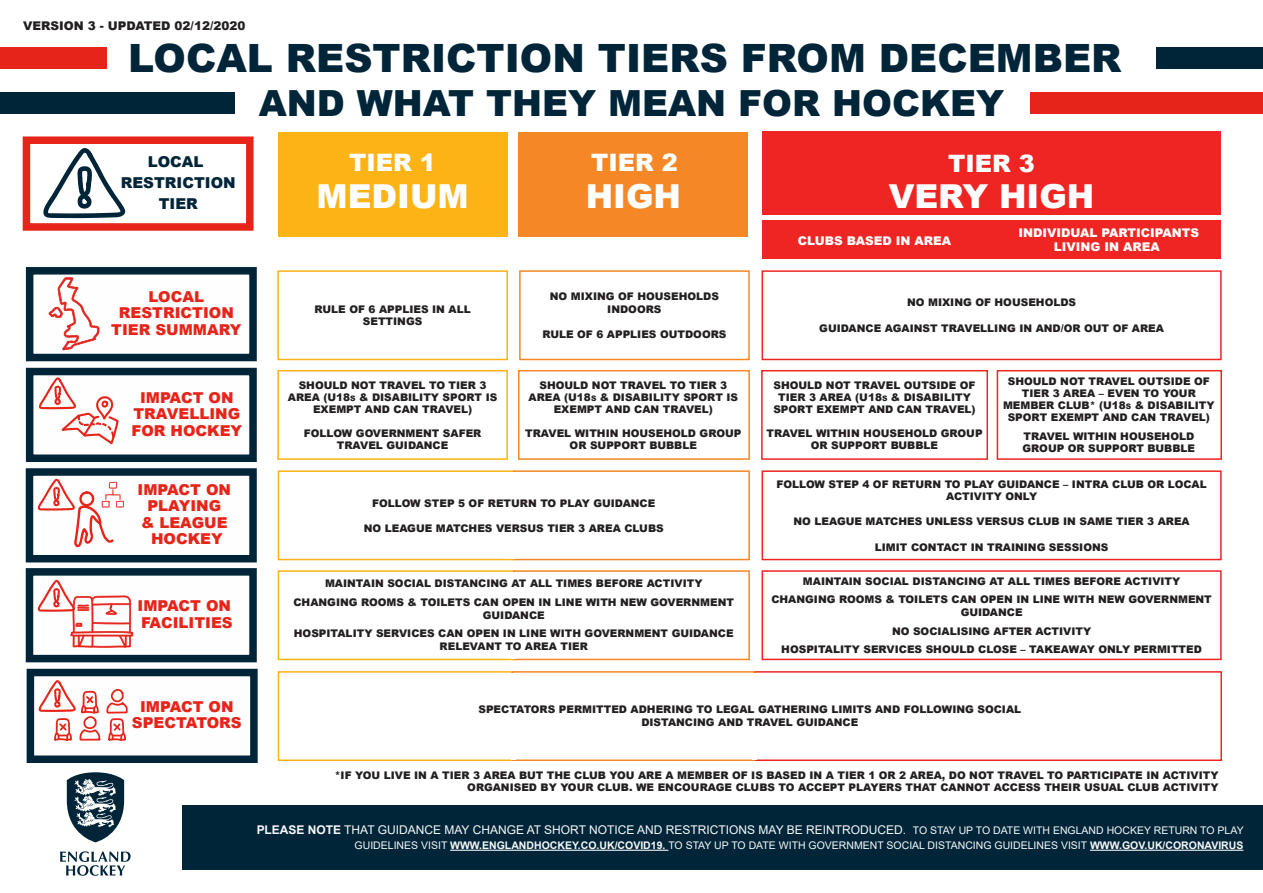
<style>
.page{position:relative;width:1263px;height:893px;background:#fff}
.page>*{position:absolute;margin:0;border:0;box-sizing:border-box;transform-origin:0 0}
.t1{font:900 39px "Arial";color:#002539}
.t2{font:900 36px "Arial";color:#002539}
.t3{font:900 33px "Arial";color:#fff}
.t4{font:900 24px "Arial";color:#fff}
.t5{font:900 15px/16.5px "Arial";color:#e72419;text-align:center}
.t6{font:900 15px/21px "Arial";color:#002539;text-align:center}
.t7{font:12px "Arial";color:#fff}
.t8{font:900 12px/14.4px "Arial";color:#fff;text-align:center}
.t9{font:900 12px "Arial";color:#231f20}
.t10{font:900 10.5px/12px "Arial";color:#231f20;text-align:center}
.t11{font:10.5px "Arial";color:#fff}
.s1{font-size:7.5px}
.s2{font-weight:700}
.s3{font-size:10.5px}
</style>
<div class="page">
<div style="left:0;top:47px;width:106px;height:21px;background:#e72419"></div>
<div style="left:1157px;top:47px;width:106px;height:21px;background:#002539"></div>
<div style="left:1030px;top:93px;width:233px;height:21px;background:#e72419"></div>
<div style="left:0;top:93px;width:235px;height:21px;background:#002539"></div>
<div style="left:26px;top:267px;width:231px;height:94px;background:#fefefe;border:8px solid #002539"></div>
<div style="left:277px;top:270px;width:231px;height:90px;border:2px solid #fbb316"></div>
<div style="left:519px;top:270px;width:231px;height:90px;border:2px solid #f58726"></div>
<div style="left:761px;top:270px;width:461px;height:90px;border:2px solid #ee2523"></div>
<div style="left:761px;top:470px;width:461px;height:90px;border:2px solid #ee2523"></div>
<div style="left:761px;top:570px;width:461px;height:90px;border:2px solid #ee2523"></div>
<svg style="left:49px;top:277px;width:51px;height:73px"></svg>
<div style="left:183px;top:805px;width:1080px;height:65px;background:#002539"></div>
<hr style="left:450px;top:850px;width:218px;height:1px;background:#fff">
<hr style="left:1090px;top:850px;width:153px;height:1px;background:#fff">
<svg style="left:60px;top:851px;width:71px;height:25px"></svg>
<svg style="left:67px;top:772px;width:57px;height:70px"></svg>
<div style="left:26px;top:368px;width:231px;height:94px;background:#fefefe;border:8px solid #002539"></div>
<div style="left:277px;top:370px;width:231px;height:90px;border:2px solid #fbb316"></div>
<div style="left:518px;top:370px;width:232px;height:90px;border:2px solid #f58726"></div>
<div style="left:761px;top:370px;width:227px;height:90px;border:2px solid #ee2523"></div>
<div style="left:997px;top:370px;width:225px;height:90px;border:2px solid #ee2523"></div>
<svg style="left:39px;top:377px;width:80px;height:68px"></svg>
<div style="left:26px;top:468px;width:231px;height:94px;background:#fefefe;border:8px solid #002539"></div>
<div style="left:278px;top:470px;width:237px;height:90px;border:2px solid #fbb316"></div>
<div style="left:513px;top:470px;width:237px;height:90px;border:2px solid #f58726"></div>
<div style="left:26px;top:568px;width:231px;height:94px;background:#fefefe;border:8px solid #002539"></div>
<svg style="left:37px;top:479px;width:87px;height:68px"></svg>
<div style="left:27px;top:669px;width:231px;height:94px;background:#fefefe;border:8px solid #002539"></div>
<div style="left:762px;top:132px;width:459px;height:104px;background:#ee2523"></div>
<div style="left:278px;top:132px;width:229px;height:105px;background:#fbb316"></div>
<div style="left:519px;top:132px;width:229px;height:105px;background:#f58726"></div>
<div style="left:23px;top:136px;width:231px;height:95px;border:8px solid #e72419"></div>
<svg style="left:43px;top:148px;width:83px;height:70px"></svg>
<div style="left:762px;top:220px;width:459px;height:39px;background:#ee2523"></div>
<div style="left:758px;top:215px;width:468px;height:5px;background:#fff"></div>
<svg style="left:38px;top:680px;width:90px;height:61px"></svg>
<svg style="left:37px;top:580px;width:96px;height:68px"></svg>
<div style="left:511px;top:472px;width:5px;height:87px;background:#fff"></div>
<div style="left:278px;top:570px;width:237px;height:90px;border:2px solid #fbb316"></div>
<div style="left:513px;top:570px;width:237px;height:90px;border:2px solid #f58726"></div>
<div style="left:511px;top:572px;width:5px;height:87px;background:#fff"></div>
<div style="left:754px;top:671px;width:468px;height:90px;border:2px solid #ee2523"></div>
<div style="left:278px;top:671px;width:235px;height:90px;border:2px solid #fbb316"></div>
<div style="left:512px;top:671px;width:243px;height:90px;border:2px solid #f58726"></div>
<div style="left:511px;top:673px;width:5px;height:86px;background:#fff"></div>
<div style="left:752px;top:673px;width:5px;height:86px;background:#fff"></div>
<p class="t9" style="left:23px;top:17px;width:224px">VERSION 3 - UPDATED 02/12/2020</p>
<h1 class="t1" style="left:128px;top:30px;width:995px">LOCAL RESTRICTION TIERS FROM DECEMBER</h1>
<h2 class="t2" style="left:259px;top:77px;width:747px">AND WHAT THEY MEAN FOR HOCKEY</h2>
<h3 class="t4" style="left:349px;top:145px;width:88px">TIER 1</h3>
<h3 class="t4" style="left:591px;top:145px;width:88px">TIER 2</h3>
<h3 class="t6" style="left:148px;top:150px;width:57px">LOCAL</h3>
<h3 class="t4" style="left:948px;top:146px;width:88px">TIER 3</h3>
<h3 class="t6" style="left:121px;top:171px;width:116px">RESTRICTION<br>TIER</h3>
<p class="t8" style="left:798px;top:233px;width:155px">CLUBS BASED IN AREA</p>
<p class="t8" style="left:1018px;top:225px;width:182px">INDIVIDUAL PARTICIPANTS<br>LIVING IN AREA</p>
<h3 class="t3" style="left:586px;top:172px;width:97px">HIGH</h3>
<h3 class="t3" style="left:889px;top:173px;width:207px">VERY HIGH</h3>
<h3 class="t3" style="left:317px;top:172px;width:154px">MEDIUM</h3>
<h3 class="t5" style="left:111px;top:288px;width:132px">LOCAL<br>RESTRICTION<br>TIER SUMMARY</h3>
<h3 class="t5" style="left:131px;top:388px;width:112px">IMPACT ON<br>TRAVELLING<br>FOR HOCKEY</h3>
<h3 class="t5" style="left:138px;top:481px;width:95px">IMPACT ON<br>PLAYING<br>&amp; LEAGUE<br>HOCKEY</h3>
<h3 class="t5" style="left:138px;top:597px;width:97px;text-align:left">IMPACT ON<br>FACILITIES</h3>
<p class="t10" style="left:315px;top:302px;width:158px;line-height:12.6px">RULE OF 6 APPLIES IN ALL<br>SETTINGS</p>
<p class="t10" style="left:288px;top:379px;width:211px">SHOULD NOT TRAVEL TO TIER 3<br>AREA (U18<span class="s1">S</span> &amp; DISABILITY SPORT IS<br>EXEMPT AND CAN TRAVEL)</p>
<p class="t10" style="left:304px;top:427px;width:179px">FOLLOW GOVERNMENT SAFER<br>TRAVEL GUIDANCE</p>
<p class="t10" style="left:550px;top:290px;width:171px;line-height:12.6px">NO MIXING OF HOUSEHOLDS<br>INDOORS</p>
<p class="t10" style="left:542px;top:328px;width:186px">RULE OF 6 APPLIES OUTDOORS</p>
<p class="t10" style="left:528px;top:379px;width:211px">SHOULD NOT TRAVEL TO TIER 3<br>AREA (U18<span class="s1">S</span> &amp; DISABILITY SPORT IS<br>EXEMPT AND CAN TRAVEL)</p>
<p class="t10" style="left:525px;top:427px;width:218px">TRAVEL WITHIN HOUSEHOLD GROUP<br>OR SUPPORT BUBBLE</p>
<p class="t10" style="left:372px;top:496px;width:285px">FOLLOW STEP 5 OF RETURN TO PLAY GUIDANCE</p>
<p class="t10" style="left:364px;top:522px;width:302px">NO LEAGUE MATCHES VERSUS TIER 3 AREA CLUBS</p>
<p class="t10" style="left:293px;top:574px;width:442px;line-height:18.6px">MAINTAIN SOCIAL DISTANCING AT ALL TIMES BEFORE ACTIVITY<br>CHANGING ROOMS &amp; TOILETS CAN OPEN IN LINE WITH NEW GOVERNMENT</p>
<p class="t10" style="left:294px;top:605px;width:441px;line-height:18.6px">GUIDANCE<br>HOSPITALITY SERVICES CAN OPEN IN LINE WITH GOVERNMENT GUIDANCE</p>
<p class="t10" style="left:440px;top:640px;width:150px">RELEVANT TO AREA TIER</p>
<p class="t10" style="left:907px;top:296px;width:171px">NO MIXING OF HOUSEHOLDS</p>
<p class="t10" style="left:819px;top:322px;width:346px">GUIDANCE AGAINST TRAVELLING IN AND/OR OUT OF AREA</p>
<p class="t10" style="left:773px;top:379px;width:204px">SHOULD NOT TRAVEL OUTSIDE OF<br>TIER 3 AREA (U18<span class="s1">S</span> &amp; DISABILITY<br>SPORT EXEMPT AND CAN TRAVEL)</p>
<p class="t10" style="left:766px;top:427px;width:218px">TRAVEL WITHIN HOUSEHOLD GROUP<br>OR SUPPORT BUBBLE</p>
<p class="t10" style="left:1003px;top:375px;width:213px">SHOULD NOT TRAVEL OUTSIDE OF<br>TIER 3 AREA – EVEN TO YOUR<br>MEMBER CLUB* (U18<span class="s1">S</span> &amp; DISABILITY<br>SPORT EXEMPT AND CAN TRAVEL)</p>
<p class="t10" style="left:1022px;top:430px;width:174px;text-align:left">TRAVEL WITHIN HOUSEHOLD<br>GROUP OR SUPPORT BUBBLE</p>
<p class="t10" style="left:776px;top:477px;width:432px;line-height:12.6px">FOLLOW STEP 4 OF RETURN TO PLAY GUIDANCE – INTRA CLUB OR LOCAL<br>ACTIVITY ONLY</p>
<p class="t10" style="left:793px;top:515px;width:398px">NO LEAGUE MATCHES UNLESS VERSUS CLUB IN SAME TIER 3 AREA</p>
<p class="t10" style="left:875px;top:541px;width:235px">LIMIT CONTACT IN TRAINING SESSIONS</p>
<p class="t10" style="left:771px;top:571px;width:442px;line-height:18.6px">MAINTAIN SOCIAL DISTANCING AT ALL TIMES BEFORE ACTIVITY<br>CHANGING ROOMS &amp; TOILETS CAN OPEN IN LINE WITH NEW GOVERNMENT</p>
<p class="t10" style="left:781px;top:603px;width:422px;line-height:18.6px">GUIDANCE<br>NO SOCIALISING AFTER ACTIVITY<br>HOSPITALITY SERVICES SHOULD CLOSE – TAKEAWAY ONLY PERMITTED</p>
<h3 class="t5" style="left:132px;top:698px;width:111px">IMPACT ON<br>SPECTATORS</h3>
<p class="t10" style="left:478px;top:703px;width:544px;line-height:12.6px">SPECTATORS PERMITTED ADHERING TO LEGAL GATHERING LIMITS AND FOLLOWING SOCIAL<br>DISTANCING AND TRAVEL GUIDANCE</p>
<p class="t10" style="left:335px;top:768px;width:885px;line-height:12.6px;text-align:right">*IF YOU LIVE IN A TIER 3 AREA BUT THE CLUB YOU ARE A MEMBER OF IS BASED IN A TIER 1 OR 2 AREA, DO NOT TRAVEL TO PARTICIPATE IN ACTIVITY<br>ORGANISED BY YOUR CLUB. WE ENCOURAGE CLUBS TO ACCEPT PLAYERS THAT CANNOT ACCESS THEIR USUAL CLUB ACTIVITY</p>
<p class="t7" style="left:256px;top:822px;width:989px"><span class="s2">PLEASE NOTE</span> THAT GUIDANCE MAY CHANGE AT SHORT NOTICE AND RESTRICTIONS MAY BE REINTRODUCED. <span class="s3">TO STAY UP TO DATE WITH ENGLAND HOCKEY RETURN TO PLAY</span></p>
<p class="t11" style="left:355px;top:838px;width:890px">GUIDELINES VISIT <span class="s2">WWW.ENGLANDHOCKEY.CO.UK/COVID19.</span> TO STAY UP TO DATE WITH GOVERNMENT SOCIAL DISTANCING GUIDELINES VISIT <span class="s2">WWW.GOV.UK/CORONAVIRUS</span></p>
</div>
